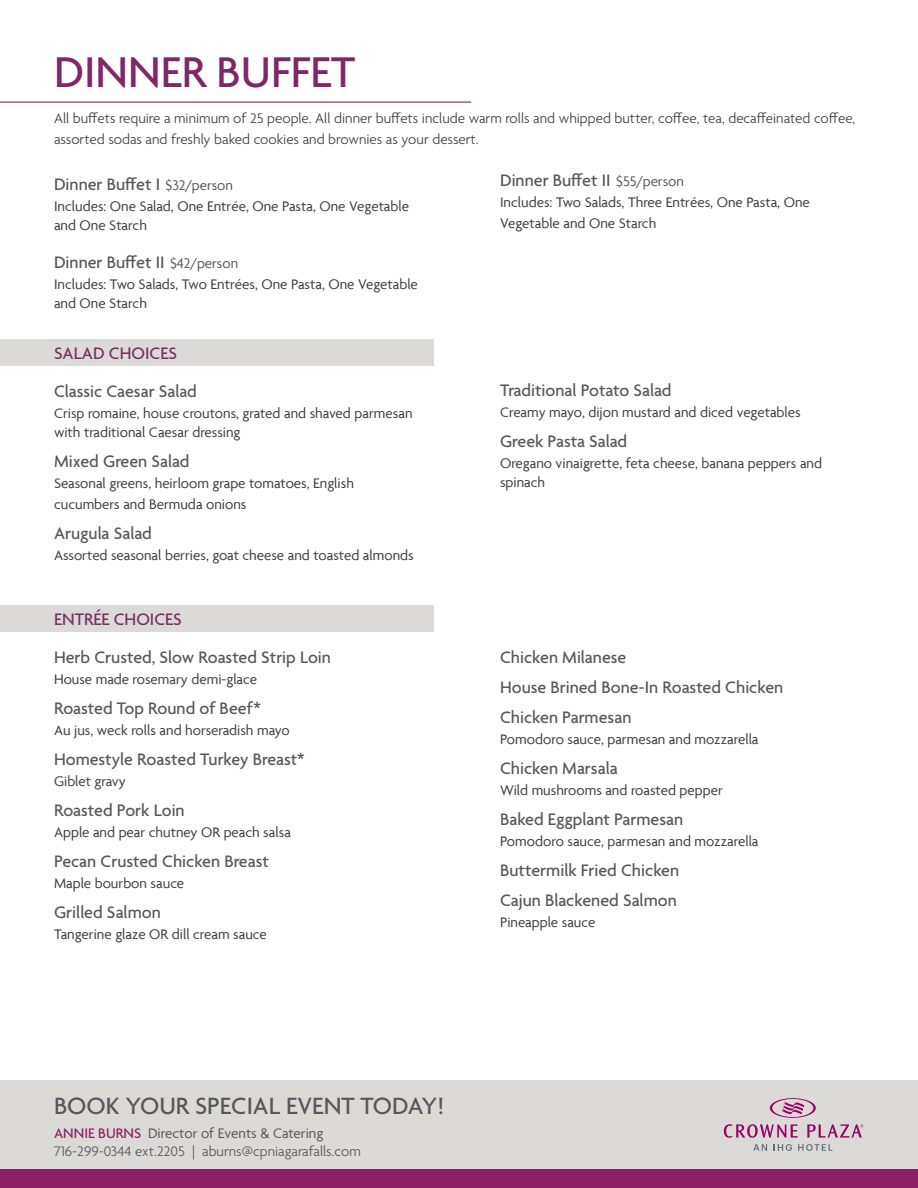
<style>
.page{position:relative;width:918px;height:1188px;background:#fff}
.page>*{position:absolute;margin:0;border:0;box-sizing:border-box;transform-origin:0 0}
.t1{font:500 46.5px "Agenda";color:#802865}
.t2{font:500 25.5px "Agenda";color:#57585a}
.t3{font:500 18px "Agenda";color:#57585a}
.t4{font:500 18px "Agenda";color:#773063}
.t5{font:15px/19.5px "Agenda";color:#3e3e3f}
.t6{font:300 15px/21px "Agenda";color:#413f41}
.t7{font:300 15px/18px "Agenda";color:#57585a}
.s1{font-weight:400;font-size:15px}
.s2{font-weight:500;color:#8d2167}
.s3{font-weight:400}
</style>
<div class="page">
<div style="left:0;top:1080px;width:918px;height:108px;background:#dcdad6"></div>
<div style="left:0;top:1169px;width:918px;height:19px;background:#8c2067"></div>
<svg style="left:753px;top:1144px;width:14px;height:7px"></svg>
<svg style="left:774px;top:1144px;width:18px;height:7px"></svg>
<svg style="left:798px;top:1144px;width:35px;height:7px"></svg>
<svg style="left:724px;top:1098px;width:139px;height:40px"></svg>
<hr style="left:0;top:102px;width:471px;height:1px;background:#7f2663">
<div style="left:0;top:339px;width:433px;height:27px;background:#dbdad8"></div>
<div style="left:0;top:605px;width:433px;height:27px;background:#dbdad8"></div>
<p class="t1" style="left:54px;top:47px;width:303px">DINNER BUFFET</p>
<p class="t6" style="left:54px;top:109px;width:803px">All buffets require a minimum of 25 people. All dinner buffets include warm rolls and whipped butter, coffee, tea, decaffeinated coffee, assorted sodas and freshly baked cookies and brownies as your dessert.</p>
<p class="t3" style="left:54px;top:175px;width:181px">Dinner Buffet I <span class="s1">$32/person</span></p>
<p class="t5" style="left:54px;top:196px;width:357px">Includes: One Salad, One Entrée, One Pasta, One Vegetable and One Starch</p>
<p class="t3" style="left:54px;top:253px;width:186px">Dinner Buffet II <span class="s1">$42/person</span></p>
<p class="t5" style="left:54px;top:274px;width:365px">Includes: Two Salads, Two Entrées, One Pasta, One Vegetable and One Starch</p>
<p class="t3" style="left:500px;top:170px;width:185px">Dinner Buffet II <span class="s1">$55/person</span></p>
<p class="t5" style="left:500px;top:191px;width:311px;line-height:21px">Includes: Two Salads, Three Entrées, One Pasta, One<br>Vegetable and One Starch</p>
<p class="t4" style="left:54px;top:344px;width:124px">SALAD CHOICES</p>
<p class="t3" style="left:54px;top:381px;width:144px">Classic Caesar Salad</p>
<p class="t5" style="left:54px;top:403px;width:360px">Crisp romaine, house croutons, grated and shaved parmesan with traditional Caesar dressing</p>
<p class="t3" style="left:54px;top:452px;width:137px">Mixed Green Salad</p>
<p class="t5" style="left:54px;top:472px;width:301px;line-height:21px">Seasonal greens, heirloom grape tomatoes, English cucumbers and Bermuda onions</p>
<p class="t3" style="left:54px;top:524px;width:99px">Arugula Salad</p>
<p class="t5" style="left:54px;top:545px;width:361px">Assorted seasonal berries, goat cheese and toasted almonds</p>
<p class="t4" style="left:54px;top:610px;width:129px">ENTRÉE CHOICES</p>
<p class="t3" style="left:54px;top:647px;width:279px">Herb Crusted, Slow Roasted Strip Loin</p>
<p class="t5" style="left:54px;top:669px;width:204px">House made rosemary demi-glace</p>
<p class="t3" style="left:54px;top:698px;width:208px">Roasted Top Round of Beef*</p>
<p class="t5" style="left:54px;top:720px;width:237px">Au jus, weck rolls and horseradish mayo</p>
<p class="t3" style="left:54px;top:749px;width:252px">Homestyle Roasted Turkey Breast*</p>
<p class="t5" style="left:54px;top:771px;width:73px">Giblet gravy</p>
<p class="t3" style="left:54px;top:800px;width:132px">Roasted Pork Loin</p>
<p class="t5" style="left:54px;top:822px;width:238px">Apple and pear chutney OR peach salsa</p>
<p class="t3" style="left:54px;top:851px;width:216px">Pecan Crusted Chicken Breast</p>
<p class="t5" style="left:54px;top:873px;width:132px">Maple bourbon sauce</p>
<p class="t3" style="left:54px;top:902px;width:108px">Grilled Salmon</p>
<p class="t5" style="left:54px;top:924px;width:214px">Tangerine glaze OR dill cream sauce</p>
<p class="t3" style="left:500px;top:381px;width:173px">Traditional Potato Salad</p>
<p class="t5" style="left:500px;top:402px;width:302px">Creamy mayo, dijon mustard and diced vegetables</p>
<p class="t3" style="left:500px;top:432px;width:129px">Greek Pasta Salad</p>
<p class="t5" style="left:500px;top:453px;width:324px">Oregano vinaigrette, feta cheese, banana peppers and spinach</p>
<p class="t3" style="left:500px;top:648px;width:128px">Chicken Milanese</p>
<p class="t3" style="left:500px;top:678px;width:285px">House Brined Bone-In Roasted Chicken</p>
<p class="t3" style="left:500px;top:708px;width:133px">Chicken Parmesan</p>
<p class="t5" style="left:500px;top:729px;width:260px">Pomodoro sauce, parmesan and mozzarella</p>
<p class="t3" style="left:500px;top:759px;width:119px">Chicken Marsala</p>
<p class="t5" style="left:500px;top:780px;width:224px">Wild mushrooms and roasted pepper</p>
<p class="t3" style="left:500px;top:810px;width:185px">Baked Eggplant Parmesan</p>
<p class="t5" style="left:500px;top:831px;width:260px">Pomodoro sauce, parmesan and mozzarella</p>
<p class="t3" style="left:500px;top:861px;width:181px">Buttermilk Fried Chicken</p>
<p class="t3" style="left:500px;top:891px;width:178px">Cajun Blackened Salmon</p>
<p class="t5" style="left:500px;top:912px;width:97px">Pineapple sauce</p>
<h2 class="t2" style="left:54px;top:1092px;width:392px">BOOK YOUR SPECIAL EVENT TODAY!</h2>
<p class="t7" style="left:54px;top:1125px;width:308px"><span class="s2">ANNIE BURNS</span> <span class="s3">Director of Events &amp; Catering<br></span>716-299-0344 ext.2205 | aburns@cpniagarafalls.com</p>
</div>
